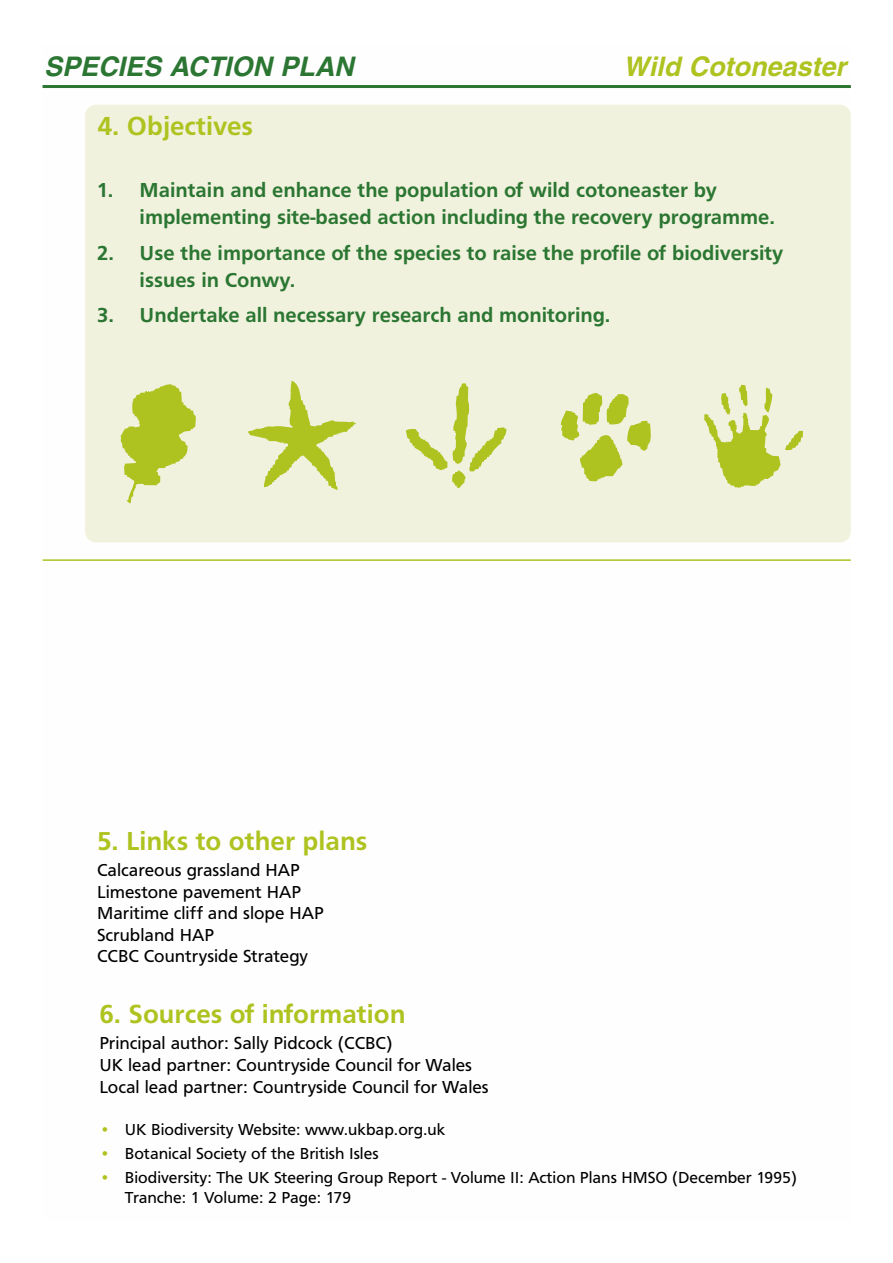
<style>
.page{position:relative;width:893px;height:1263px;background:#fff}
.page>*{position:absolute;margin:0;border:0;box-sizing:border-box;transform-origin:0 0}
.t1{font:500 27px "Frutus T";color:#aec320}
.t2{font:italic 700 27px "Helvetica";color:#2b7632}
.t3{font:italic 700 27px "Helvetica";color:#aec320}
.t4{font:500 21px/27px "Frutus T";color:#2b7632}
.t5{font:18px/21.6px "Frutus T";color:#000}
.t6{font:16.5px/19.8px "Frutus T";color:#000}
.s1{color:#aec320}
</style>
<div class="page">
<hr style="left:43px;top:85px;width:807px;height:3px;background:#2b7632">
<div style="left:85px;top:105px;width:765px;height:438px;background:#f1f2dd;border-radius:11px"></div>
<hr style="left:43px;top:559px;width:807px;height:2px;background:#aec320">
<svg style="left:248px;top:381px;width:108px;height:109px"></svg>
<svg style="left:120px;top:384px;width:76px;height:119px"></svg>
<svg style="left:704px;top:385px;width:99px;height:103px"></svg>
<svg style="left:560px;top:393px;width:91px;height:89px"></svg>
<svg style="left:406px;top:383px;width:100px;height:105px"></svg>
<p class="t2" style="left:44px;top:57px;width:311px">SPECIES ACTION PLAN</p>
<p class="t3" style="left:623px;top:57px;width:224px">Wild Cotoneaster</p>
<p class="t1" style="left:98px;top:114px;width:157px">4. Objectives</p>
<p class="t4" style="left:140px;top:178px;width:637px;text-indent:-43px">1. Maintain and enhance the population of wild cotoneaster by implementing site-based action including the recovery programme.</p>
<p class="t4" style="left:140px;top:241px;width:645px;text-indent:-43px">2. Use the importance of the species to raise the profile of biodiversity issues in Conwy.</p>
<p class="t4" style="left:97px;top:303px;width:515px">3. Undertake all necessary research and monitoring.</p>
<p class="t1" style="left:97px;top:829px;width:272px">5. Links to other plans</p>
<p class="t5" style="left:97px;top:861px;width:228px">Calcareous grassland HAP<br>Limestone pavement HAP<br>Maritime cliff and slope HAP<br>Scrubland HAP<br>CCBC Countryside Strategy</p>
<p class="t1" style="left:99px;top:1003px;width:308px">6. Sources of information</p>
<p class="t5" style="left:99px;top:1034px;width:391px">Principal author: Sally Pidcock (CCBC)<br>UK lead partner: Countryside Council for Wales<br>Local lead partner: Countryside Council for Wales</p>
<p class="t6" style="left:99px;top:1121px;width:347px"><span class="s1">•</span> UK Biodiversity Website: www.ukbap.org.uk</p>
<p class="t6" style="left:99px;top:1145px;width:281px"><span class="s1">•</span> Botanical Society of the British Isles</p>
<p class="t6" style="left:125px;top:1169px;width:673px;text-indent:-26px"><span class="s1">•</span> Biodiversity: The UK Steering Group Report - Volume II: Action Plans HMSO (December 1995)<br>Tranche: 1 Volume: 2 Page: 179</p>
</div>
